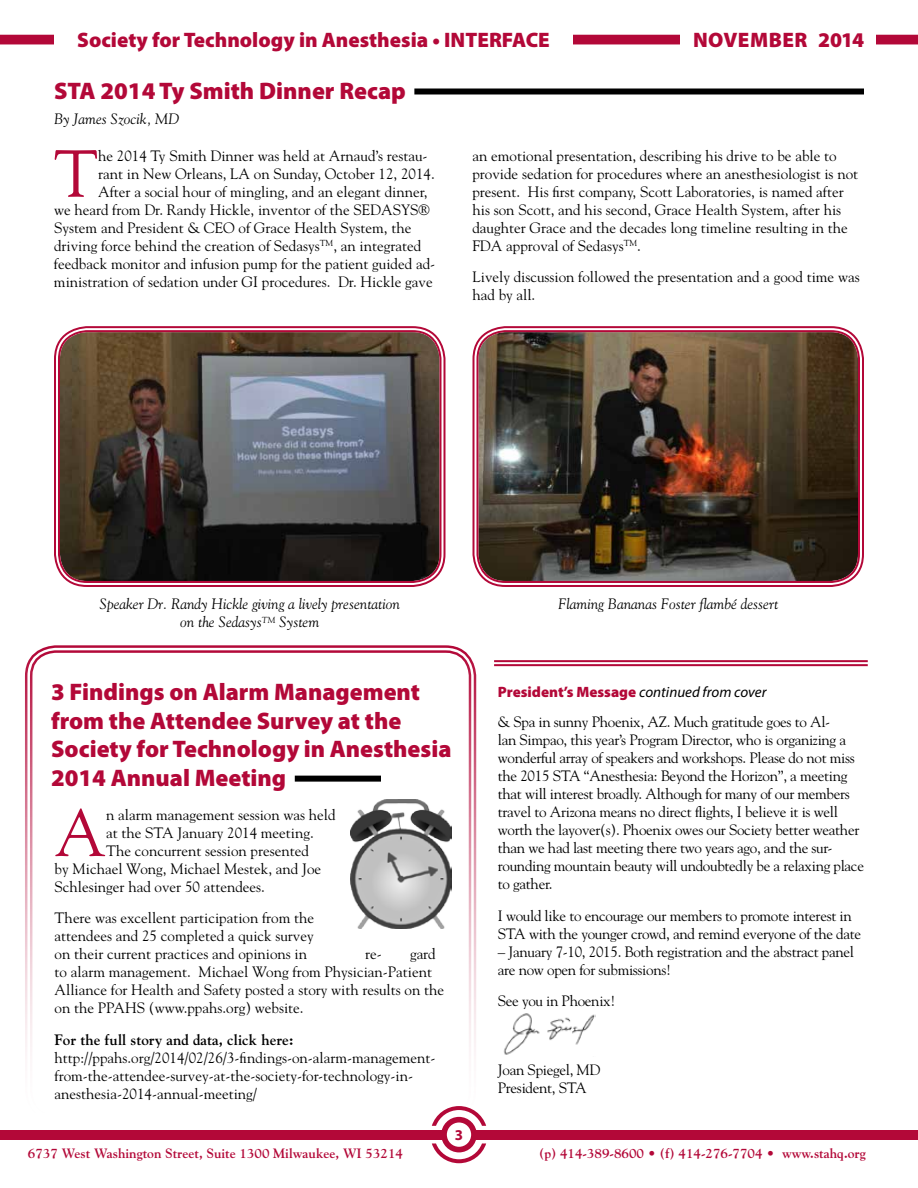
<style>
.page{position:relative;width:918px;height:1188px;background:#fff}
.page>*{position:absolute;margin:0;border:0;box-sizing:border-box;transform-origin:0 0}
.t1{font:66.15px "Goudy Std";color:#b30838}
.t2{font:900 24px/28.8px "Myriad Pro";color:#b30838}
.t3{font:900 21px "Myriad Pro";color:#b30838}
.t4{font:900 21px "Myriad Pro";letter-spacing:.02em;color:#b30838}
.t5{font:15px/18px "Goudy Std";color:#000}
.t6{font:15px/18px "Goudy Std";letter-spacing:-.02em;color:#000}
.t7{font:italic 15px/18px "Goudy Std";color:#000;text-align:center}
.t8{font:900 15px "Myriad Pro";color:#b30838}
.t9{font:700 15px "Goudy Std";color:#000}
.t10{font:700 15px "Myriad Pro";color:#b30838}
.t11{font:700 13.5px "Goudy Std";color:#b30838}
.s1{font-weight:400;font-style:italic;color:#000}
</style>
<div class="page">
<div style="left:0;top:35px;width:918px;height:9px;background:#b30838"></div>
<div style="left:0;top:1130px;width:918px;height:10px;background:#b30838"></div>
<svg style="left:432px;top:1106px;width:54px;height:57px"></svg>
<svg style="left:441px;top:1117px;width:36px;height:35px"></svg>
<div style="left:447px;top:1123px;width:24px;height:24px;background:#fff;border-radius:50%"></div>
<div style="left:54px;top:21px;width:519px;height:37px;background:#fff"></div>
<div style="left:681px;top:21px;width:195px;height:37px;background:#fff"></div>
<div style="left:25px;top:645px;width:451px;height:477px;border:2px solid #fff;border-radius:30px"></div>
<div style="left:30px;top:650px;width:441px;height:467px;border:2px solid #fff;border-radius:24px"></div>
<div style="left:414px;top:88px;width:450px;height:6px;background:#000"></div>
<div style="left:295px;top:776px;width:86px;height:6px;background:#000"></div>
<img style="left:60px;top:332px;width:380px;height:249px">
<div style="left:54px;top:326px;width:391px;height:261px;border:2px solid #b30838;border-radius:32px"></div>
<div style="left:58px;top:330px;width:383px;height:253px;border:2px solid #b30838;border-radius:28px"></div>
<img style="left:478px;top:332px;width:380px;height:249px">
<div style="left:473px;top:326px;width:391px;height:261px;border:2px solid #b30838;border-radius:32px"></div>
<div style="left:477px;top:330px;width:383px;height:253px;border:2px solid #b30838;border-radius:28px"></div>
<img style="left:351px;top:799px;width:101px;height:129px">
<img style="left:503px;top:1013px;width:93px;height:42px">
<hr style="left:494px;top:660px;width:374px;height:2px;background:#b30838">
<hr style="left:494px;top:664px;width:374px;height:2px;background:#b30838">
<h3 class="t3" style="left:77px;top:28px;width:474px">Society for Technology in Anesthesia • INTERFACE</h3>
<h3 class="t4" style="left:693px;top:28px;width:173px">NOVEMBER 2014</h3>
<h2 class="t2" style="left:54px;top:77px;width:353px">STA 2014 Ty Smith Dinner Recap</h2>
<p class="t7" style="left:54px;top:109px;width:127px">By James Szocik, MD</p>
<h1 class="t1" style="left:54px;top:133px;width:46px">T</h1>
<p class="t5" style="left:98px;top:146px;width:331px">he 2014 Ty Smith Dinner was held at Arnaud’s restau-</p>
<p class="t5" style="left:98px;top:164px;width:338px">rant in New Orleans, LA on Sunday, October 12, 2014.</p>
<p class="t5" style="left:98px;top:182px;width:331px">After a social hour of mingling, and an elegant dinner,</p>
<p class="t5" style="left:54px;top:200px;width:377px">we heard from Dr. Randy Hickle, inventor of the SEDASYS®</p>
<p class="t5" style="left:54px;top:218px;width:359px">System and President &amp; CEO of Grace Health System, the</p>
<p class="t5" style="left:54px;top:236px;width:369px">driving force behind the creation of Sedasys<sup>TM</sup>, an integrated</p>
<p class="t5" style="left:54px;top:254px;width:383px">feedback monitor and infusion pump for the patient guided ad-</p>
<p class="t5" style="left:54px;top:272px;width:380px">ministration of sedation under GI procedures. Dr. Hickle gave</p>
<p class="t5" style="left:472px;top:146px;width:387px">an emotional presentation, describing his drive to be able to provide sedation for procedures where an anesthesiologist is not present. His first company, Scott Laboratories, is named after his son Scott, and his second, Grace Health System, after his daughter Grace and the decades long timeline resulting in the FDA approval of Sedasys<sup>TM</sup>.</p>
<p class="t5" style="left:473px;top:268px;width:389px">Lively discussion followed the presentation and a good time was had by all.</p>
<p class="t7" style="left:100px;top:595px;width:302px">Speaker Dr. Randy Hickle giving a lively presentation on the Sedasys<sup>TM</sup> System</p>
<p class="t7" style="left:558px;top:595px;width:221px">Flaming Bananas Foster flambé dessert</p>
<h2 class="t2" style="left:51px;top:677px;width:402px">3 Findings on Alarm Management from the Attendee Survey at the<br>Society for Technology in Anesthesia<br>2014 Annual Meeting</h2>
<h1 class="t1" style="left:55px;top:792px;width:53px">A</h1>
<p class="t5" style="left:106px;top:806px;width:231px">n alarm management session was held</p>
<p class="t5" style="left:106px;top:824px;width:209px">at the STA January 2014 meeting.</p>
<p class="t5" style="left:106px;top:842px;width:204px">The concurrent session presented</p>
<p class="t5" style="left:55px;top:860px;width:268px">by Michael Wong, Michael Mestek, and Joe</p>
<p class="t5" style="left:55px;top:878px;width:212px">Schlesinger had over 50 attendees.</p>
<p class="t5" style="left:55px;top:909px;width:261px;text-align:justify">There was excellent participation from the attendees and 25 completed a quick survey on their current practices and opinions in</p>
<p class="t5" style="left:55px;top:945px;width:391px;text-indent:356px">gard to alarm management. Michael Wong from Physician-Patient Alliance for Health and Safety posted a story with results on the on the PPAHS (www.ppahs.org) website.</p>
<p class="t9" style="left:55px;top:1031px;width:241px">For the full story and data, click here:</p>
<p class="t5" style="left:55px;top:1049px;width:382px">http://ppahs.org/2014/02/26/3-findings-on-alarm-management&shy;from-the-attendee-survey-at-the-society-for-technology-in&shy;anesthesia-2014-annual-meeting/</p>
<p class="t5" style="left:365px;top:945px;width:18px">re-</p>
<p class="t10" style="left:455px;top:1125px;width:10px">3</p>
<p class="t8" style="left:498px;top:683px;width:270px">President’s Message <span class="s1">continued from cover</span></p>
<p class="t6" style="left:498px;top:713px;width:368px">&amp; Spa in sunny Phoenix, AZ. Much gratitude goes to Al-<br>lan Simpao, this year’s Program Director, who is organizing a wonderful array of speakers and workshops. Please do not miss the 2015 STA “Anesthesia: Beyond the Horizon”, a meeting that will interest broadly. Although for many of our members travel to Arizona means no direct flights, I believe it is well worth the layover(s). Phoenix owes our Society better weather than we had last meeting there two years ago, and the sur&shy;rounding mountain beauty will undoubtedly be a relaxing place to gather.</p>
<p class="t6" style="left:498px;top:906px;width:365px">I would like to encourage our members to promote interest in<br>STA with the younger crowd, and remind everyone of the date</p>
<p class="t6" style="left:498px;top:942px;width:358px">– January 7-10, 2015. Both registration and the abstract panel are now open for submissions!</p>
<p class="t6" style="left:498px;top:992px;width:119px">See you in Phoenix!</p>
<p class="t6" style="left:498px;top:1060px;width:104px">Joan Spiegel, MD<br>President, STA</p>
<p class="t11" style="left:28px;top:1145px;width:377px">6737 West Washington Street, Suite 1300 Milwaukee, WI 53214</p>
<p class="t11" style="left:539px;top:1145px;width:328px">(p) 414-389-8600 • (f) 414-276-7704 • www.stahq.org</p>
</div>
